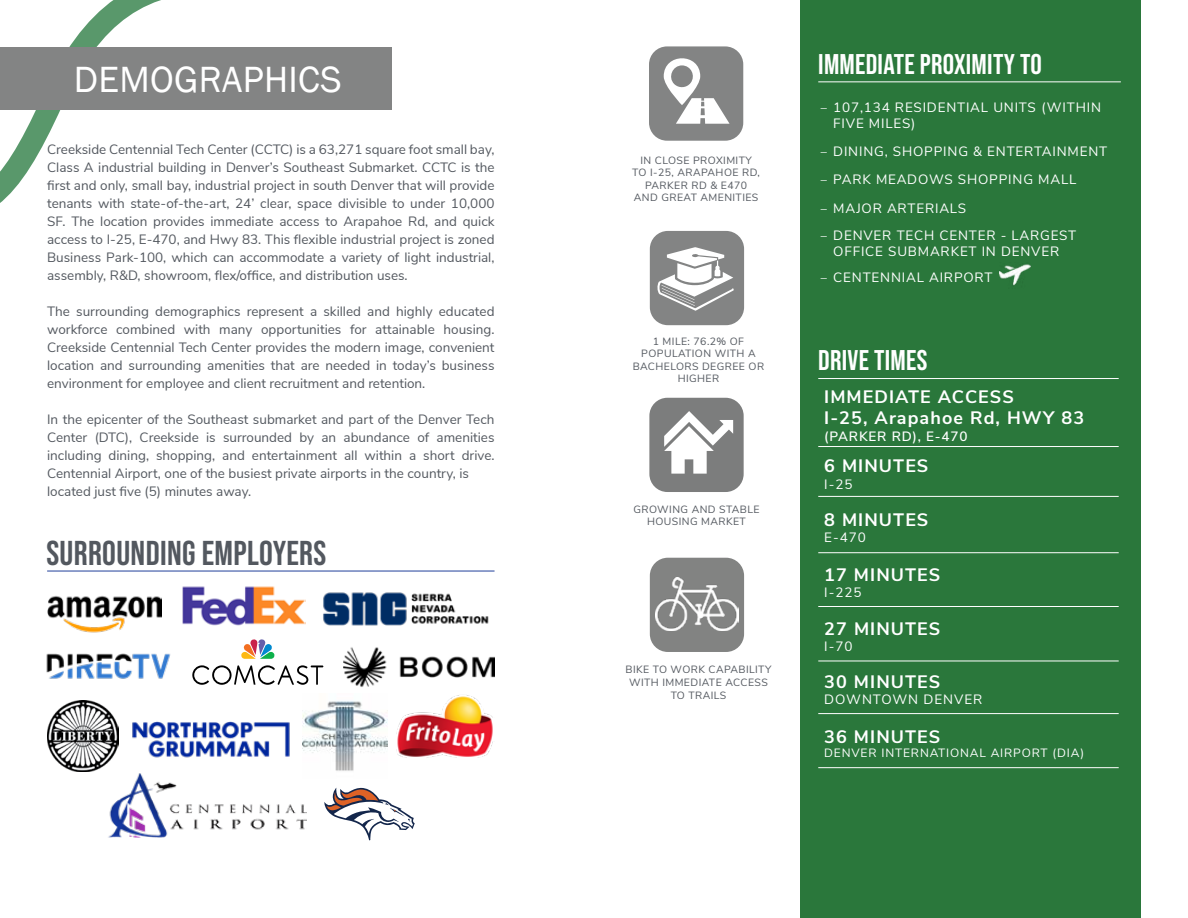
<style>
.page{position:relative;width:1188px;height:918px;background:#fff}
.page>*{position:absolute;margin:0;border:0;box-sizing:border-box;transform-origin:0 0}
.t1{font:37.5px "Franklin Gothic";letter-spacing:.01em;color:#fff}
.t2{font:700 34.5px "Bebas Neue Pro";letter-spacing:.01em;color:#53585f}
.t3{font:700 28.5px "Bebas Neue Pro";letter-spacing:.01em;color:#fff}
.t4{font:700 18px/21.6px "Nunito Sans";letter-spacing:.06em;color:#fff}
.t5{font:13.5px/18px "Nunito Sans";color:#53585f;text-align:justify}
.t6{font:13.5px/16.2px "Nunito Sans";letter-spacing:.06em;color:#fff}
.t7{font:600 13.5px "Nunito Sans";letter-spacing:.06em;color:#fff}
.t8{font:12px "Nunito Sans";letter-spacing:.07em;color:#fff}
.t9{font:10.5px/12.6px "Nunito Sans";letter-spacing:.04em;color:#53585f;text-align:center}
</style>
<div class="page">
<div style="left:800px;top:0;width:341px;height:918px;background:#2a773b"></div>
<hr style="left:818px;top:378px;width:301px;height:1px;background:#fff">
<hr style="left:818px;top:446px;width:301px;height:1px;background:#fff">
<hr style="left:818px;top:496px;width:301px;height:1px;background:#fff">
<hr style="left:818px;top:552px;width:301px;height:1px;background:#fff">
<hr style="left:818px;top:606px;width:301px;height:1px;background:#fff">
<hr style="left:818px;top:661px;width:301px;height:1px;background:#fff">
<hr style="left:818px;top:713px;width:301px;height:1px;background:#fff">
<hr style="left:818px;top:767px;width:301px;height:1px;background:#fff">
<div style="left:649px;top:46px;width:94px;height:95px;background:#838484;border-radius:18px"></div>
<div style="left:650px;top:231px;width:94px;height:94px;background:#838484;border-radius:18px"></div>
<div style="left:649px;top:398px;width:95px;height:94px;background:#7c7d7d;border-radius:18px"></div>
<div style="left:650px;top:558px;width:94px;height:94px;background:#828382;border-radius:18px"></div>
<hr style="left:818px;top:82px;width:303px;height:1px;background:#fff">
<svg style="left:664px;top:58px;width:66px;height:66px"></svg>
<svg style="left:657px;top:247px;width:77px;height:64px"></svg>
<svg style="left:664px;top:411px;width:69px;height:63px"></svg>
<hr style="left:47px;top:571px;width:448px;height:1px;background:#21409a">
<img style="left:132px;top:721px;width:158px;height:37px">
<img style="left:656px;top:578px;width:83px;height:53px">
<img style="left:47px;top:596px;width:115px;height:37px">
<img style="left:183px;top:586px;width:122px;height:40px">
<img style="left:323px;top:592px;width:166px;height:34px">
<img style="left:46px;top:653px;width:125px;height:26px">
<svg style="left:192px;top:639px;width:131px;height:46px"></svg>
<img style="left:47px;top:700px;width:71px;height:71px">
<img style="left:302px;top:701px;width:86px;height:70px">
<img style="left:343px;top:647px;width:152px;height:40px">
<img style="left:396px;top:695px;width:97px;height:63px">
<svg style="left:0;top:0;width:263px;height:203px"></svg>
<div style="left:0;top:48px;width:392px;height:62px;background:#838484"></div>
<img style="left:108px;top:773px;width:198px;height:65px">
<svg style="left:324px;top:788px;width:91px;height:52px"></svg>
<img style="left:999px;top:264px;width:31px;height:22px">
<h1 class="t1" style="left:74px;top:56px;width:269px">DEMOGRAPHICS</h1>
<p class="t5" style="left:47px;top:140px;width:449px">Creekside Centennial Tech Center (CCTC) is a 63,271 square foot small bay, Class A industrial building in Denver’s Southeast Submarket. CCTC is the first and only, small bay, industrial project in south Denver that will provide tenants with state-of-the-art, 24’ clear, space divisible to under 10,000<br>SF. The location provides immediate access to Arapahoe Rd, and quick access to I-25, E-470, and Hwy 83. This flexible industrial project is zoned Business Park-100, which can accommodate a variety of light industrial, assembly, R&amp;D, showroom, flex/office, and distribution uses.</p>
<p class="t5" style="left:47px;top:302px;width:449px">The surrounding demographics represent a skilled and highly educated workforce combined with many opportunities for attainable housing.<br>Creekside Centennial Tech Center provides the modern image, convenient location and surrounding amenities that are needed in today’s business environment for employee and client recruitment and retention.</p>
<p class="t5" style="left:47px;top:410px;width:449px;text-align:left">In the epicenter of the Southeast submarket and part of the Denver Tech Center (DTC), Creekside is surrounded by an abundance of amenities including dining, shopping, and entertainment all within a short drive.<br>Centennial Airport, one of the busiest private airports in the country, is located just five (5) minutes away.</p>
<h2 class="t2" style="left:46px;top:533px;width:281px">SURROUNDING EMPLOYERS</h2>
<p class="t9" style="left:632px;top:153px;width:129px">IN CLOSE PROXIMITY<br>TO I-25, ARAPAHOE RD,<br>PARKER RD &amp; E470<br>AND GREAT AMENITIES</p>
<p class="t9" style="left:633px;top:334px;width:133px">1 MILE: 76.2% OF<br>POPULATION WITH A<br>BACHELORS DEGREE OR<br>HIGHER</p>
<p class="t9" style="left:633px;top:502px;width:128px">GROWING AND STABLE<br>HOUSING MARKET</p>
<p class="t9" style="left:626px;top:663px;width:147px">BIKE TO WORK CAPABILITY<br>WITH IMMEDIATE ACCESS<br>TO TRAILS</p>
<h3 class="t3" style="left:818px;top:48px;width:225px">IMMEDIATE PROXIMITY TO</h3>
<p class="t6" style="left:833px;top:99px;width:269px;text-indent:-14px">‒ 107,134 RESIDENTIAL UNITS (WITHIN<br>FIVE MILES)</p>
<p class="t6" style="left:820px;top:136px;width:289px;line-height:28.7px">‒ DINING, SHOPPING &amp; ENTERTAINMENT ‒ PARK MEADOWS SHOPPING MALL<br>‒ MAJOR ARTERIALS</p>
<p class="t6" style="left:820px;top:226px;width:258px;text-align:center">‒ DENVER TECH CENTER - LARGEST<br>OFFICE SUBMARKET IN DENVER</p>
<p class="t6" style="left:820px;top:268px;width:174px">‒ CENTENNIAL AIRPORT</p>
<h3 class="t3" style="left:818px;top:344px;width:111px">DRIVE TIMES</h3>
<h3 class="t4" style="left:824px;top:385px;width:261px">IMMEDIATE ACCESS<br>I-25, Arapahoe Rd, HWY 83</h3>
<p class="t7" style="left:824px;top:426px;width:145px">(PARKER RD), E-470</p>
<h3 class="t4" style="left:824px;top:454px;width:106px">6 MINUTES</h3>
<p class="t6" style="left:824px;top:475px;width:30px">I-25</p>
<h3 class="t4" style="left:824px;top:507px;width:106px">8 MINUTES</h3>
<p class="t6" style="left:824px;top:528px;width:43px">E-470</p>
<h3 class="t4" style="left:824px;top:563px;width:117px">17 MINUTES</h3>
<p class="t6" style="left:824px;top:583px;width:39px">I-225</p>
<h3 class="t4" style="left:824px;top:617px;width:117px">27 MINUTES</h3>
<p class="t6" style="left:824px;top:637px;width:30px">I-70</p>
<h3 class="t4" style="left:824px;top:670px;width:117px">30 MINUTES</h3>
<p class="t6" style="left:824px;top:691px;width:160px">DOWNTOWN DENVER</p>
<h3 class="t4" style="left:824px;top:724px;width:117px">36 MINUTES</h3>
<p class="t8" style="left:824px;top:744px;width:261px">DENVER INTERNATIONAL AIRPORT (DIA)</p>
</div>
